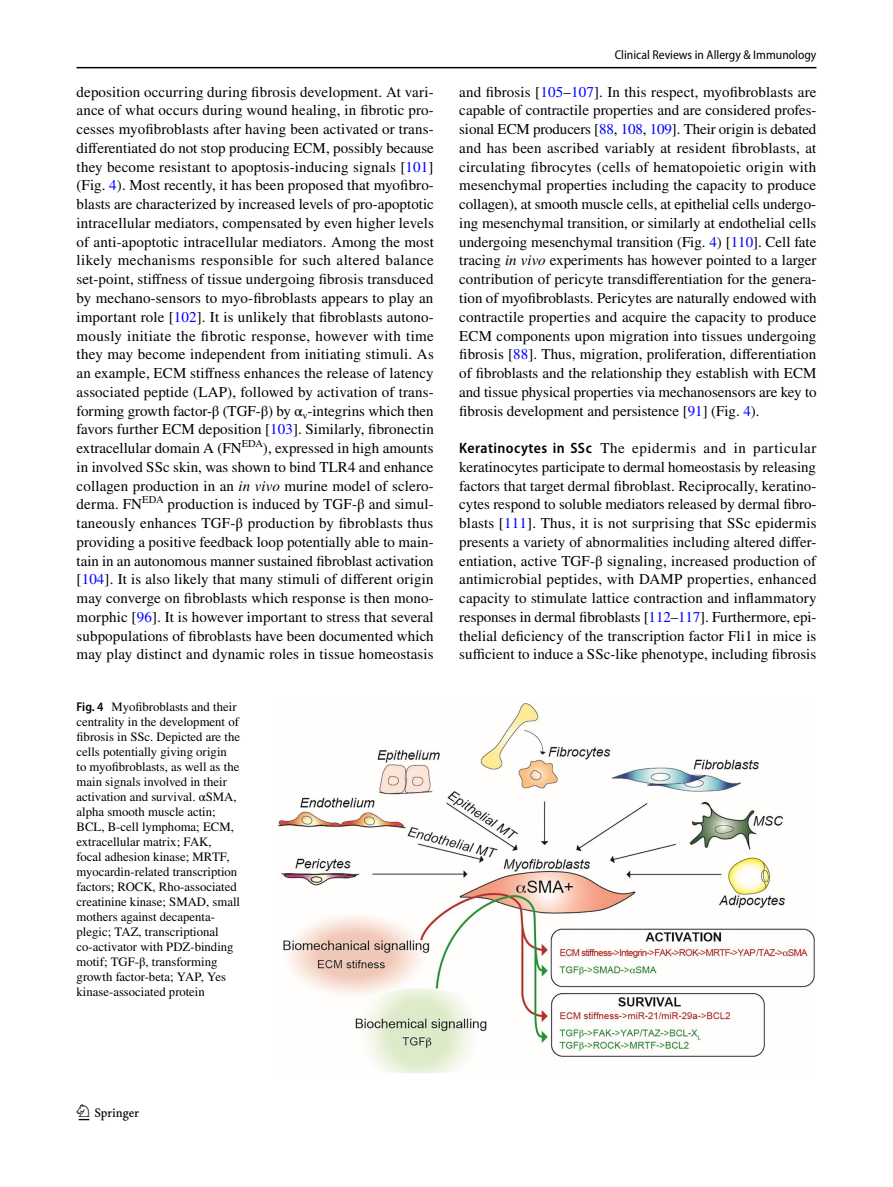
<style>
.page{position:relative;width:893px;height:1187px;background:#fff}
.page>*{position:absolute;margin:0;border:0;box-sizing:border-box;transform-origin:0 0}
.t1{font:22.5px "Springnew Regular 2";color:#000}
.t2{font:15px/18.8px "STIX";letter-spacing:.005em;color:#000;text-align:justify}
.t3{font:12.75px/15px "STIX";color:#000}
.t4{font:semi-condensed 12.75px "Myriad Pro";color:#000}
.s1{color:#00f}
.s2{font-style:italic}
.s3{font-family:"Myriad Pro";font-weight:600;font-stretch:semi-condensed}
</style>
<div class="page">
<hr style="left:77px;top:67px;width:739px;height:1px;background:#000">
<img style="left:276px;top:701px;width:539px;height:372px">
<p class="t4" style="left:615px;top:48px;width:203px">Clinical Reviews in Allergy &amp; Immunology</p>
<p class="t2" style="left:77px;top:83px;width:359px">deposition occurring during fibrosis development. At vari&shy;ance of what occurs during wound healing, in fibrotic pro&shy;cesses myofibroblasts after having been activated or trans&shy;differentiated do not stop producing ECM, possibly because they become resistant to apoptosis-inducing signals [<span class="s1">101</span>] (Fig. <span class="s1">4</span>). Most recently, it has been proposed that myofibro&shy;blasts are characterized by increased levels of pro-apoptotic intracellular mediators, compensated by even higher levels of anti-apoptotic intracellular mediators. Among the most likely mechanisms responsible for such altered balance set-point, stiffness of tissue undergoing fibrosis transduced by mechano-sensors to myo-fibroblasts appears to play an important role [<span class="s1">102</span>]. It is unlikely that fibroblasts autono&shy;mously initiate the fibrotic response, however with time they may become independent from initiating stimuli. As an example, ECM stiffness enhances the release of latency associated peptide (LAP), followed by activation of trans&shy;forming growth factor-β (TGF-β) by α<sub>v</sub>-integrins which then favors further ECM deposition [<span class="s1">103</span>]. Similarly, fibronectin extracellular domain A (FN<sup>EDA</sup>), expressed in high amounts in involved SSc skin, was shown to bind TLR4 and enhance collagen production in an <span class="s2">in vivo</span> murine model of sclero&shy;derma. FN<sup>EDA</sup> production is induced by TGF-β and simul&shy;taneously enhances TGF-β production by fibroblasts thus providing a positive feedback loop potentially able to main&shy;tain in an autonomous manner sustained fibroblast activation [<span class="s1">104</span>]. It is also likely that many stimuli of different origin may converge on fibroblasts which response is then mono&shy;morphic [<span class="s1">96</span>]. It is however important to stress that several subpopulations of fibroblasts have been documented which may play distinct and dynamic roles in tissue homeostasis</p>
<p class="t2" style="left:459px;top:83px;width:359px">and fibrosis [<span class="s1">105</span>–<span class="s1">107</span>]. In this respect, myofibroblasts are capable of contractile properties and are considered profes&shy;sional ECM producers [<span class="s1">88</span>, <span class="s1">108</span>, <span class="s1">109</span>]. Their origin is debated and has been ascribed variably at resident fibroblasts, at circulating fibrocytes (cells of hematopoietic origin with mesenchymal properties including the capacity to produce collagen), at smooth muscle cells, at epithelial cells undergo&shy;ing mesenchymal transition, or similarly at endothelial cells undergoing mesenchymal transition (Fig. <span class="s1">4</span>) [<span class="s1">110</span>]. Cell fate tracing <span class="s2">in vivo</span> experiments has however pointed to a larger contribution of pericyte transdifferentiation for the genera&shy;tion of myofibroblasts. Pericytes are naturally endowed with contractile properties and acquire the capacity to produce ECM components upon migration into tissues undergoing fibrosis [<span class="s1">88</span>]. Thus, migration, proliferation, differentiation of fibroblasts and the relationship they establish with ECM and tissue physical properties via mechanosensors are key to fibrosis development and persistence [<span class="s1">91</span>] (Fig. <span class="s1">4</span>).</p>
<p class="t2" style="left:459px;top:439px;width:359px"><span class="s3">Keratinocytes in SSc</span> The epidermis and in particular keratinocytes participate to dermal homeostasis by releasing factors that target dermal fibroblast. Reciprocally, keratino&shy;cytes respond to soluble mediators released by dermal fibro&shy;blasts [<span class="s1">111</span>]. Thus, it is not surprising that SSc epidermis presents a variety of abnormalities including altered differ&shy;entiation, active TGF-β signaling, increased production of antimicrobial peptides, with DAMP properties, enhanced capacity to stimulate lattice contraction and inflammatory responses in dermal fibroblasts [<span class="s1">112</span>–<span class="s1">117</span>]. Furthermore, epi&shy;thelial deficiency of the transcription factor Fli1 in mice is sufficient to induce a SSc-like phenotype, including fibrosis</p>
<p class="t3" style="left:77px;top:699px;width:165px"><span class="s3">Fig. 4</span> Myofibroblasts and their centrality in the development of fibrosis in SSc. Depicted are the cells potentially giving origin<br>to myofibroblasts, as well as the main signals involved in their activation and survival. αSMA, alpha smooth muscle actin;<br>BCL, B-cell lymphoma; ECM, extracellular matrix; FAK,<br>focal adhesion kinase; MRTF, myocardin-related transcription factors; ROCK, Rho-associated creatinine kinase; SMAD, small mothers against decapenta&shy;plegic; TAZ, transcriptional co-activator with PDZ-binding motif; TGF-β, transforming growth factor-beta; YAP, Yes kinase-associated protein</p>
<h1 class="t1" style="left:79px;top:1104px;width:62px">1 3</h1>
</div>
